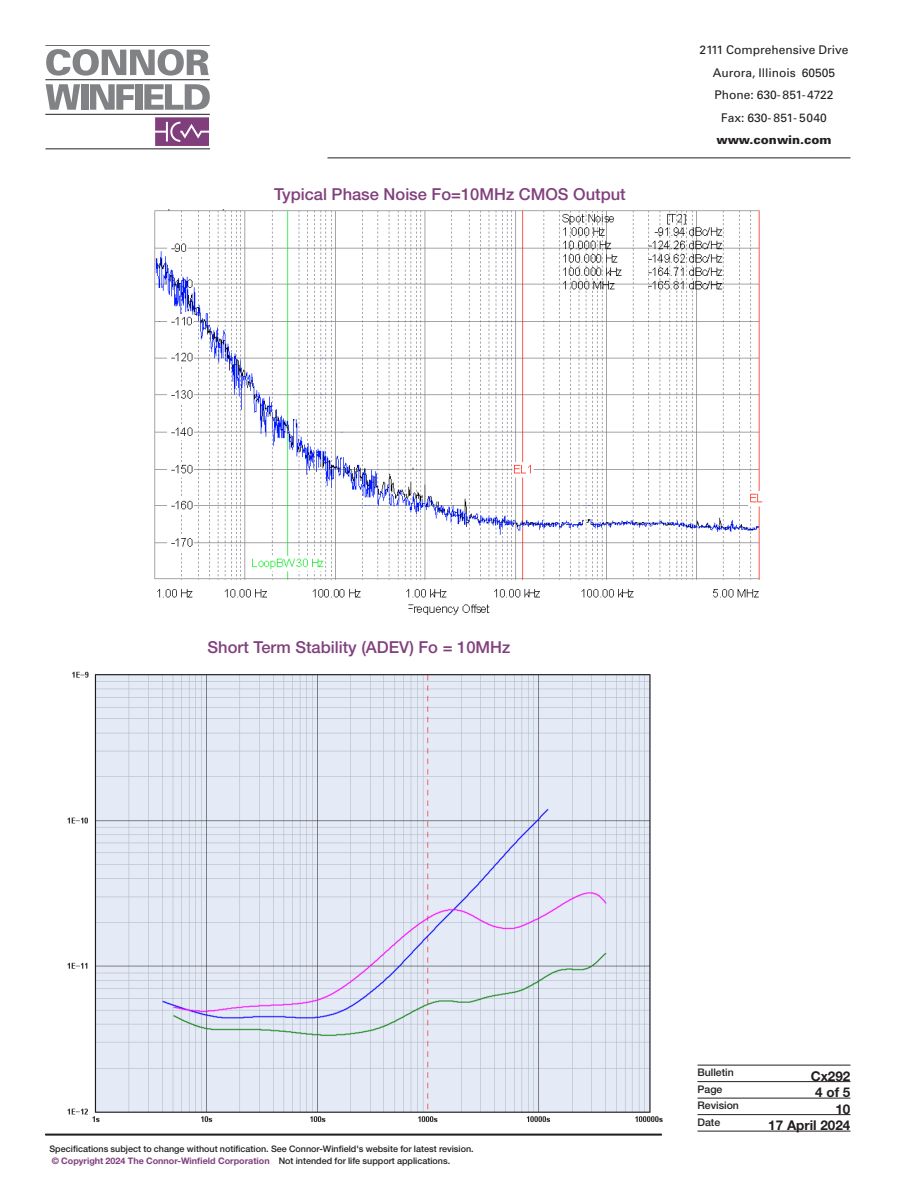
<style>
.page{position:relative;width:918px;height:1188px;background:#fff}
.page>*{position:absolute;margin:0;border:0;box-sizing:border-box;transform-origin:0 0}
.Subhead_2_Centered{font:500 16.5px "Helvetica Neue";color:#81407d}
.ID_2{font:700 13.5px "Helvetica Neue";color:#231f20}
.t1{font:12px/22.5px "Univers";color:#231f20;text-align:center}
.t2{font:900 12px "Univers";color:#231f20}
.ID_1{font:500 10.5px "Helvetica Neue";color:#231f20}
.t3{font:500 9px/12px "Helvetica Neue";color:#231f20}
.s1{font-weight:700;color:#81407d}
</style>
<div class="page">
<hr style="left:45px;top:1134px;width:617px;height:1px;background:#231f20">
<svg style="left:46px;top:49px;width:163px;height:27px"></svg>
<svg style="left:46px;top:84px;width:34px;height:26px"></svg>
<div style="left:81px;top:84px;width:7px;height:26px;background:#808285"></div>
<svg style="left:90px;top:84px;width:44px;height:26px"></svg>
<div style="left:136px;top:84px;width:7px;height:26px;background:#808285"></div>
<svg style="left:144px;top:84px;width:66px;height:26px"></svg>
<hr style="left:45px;top:45px;width:165px;height:1px;background:#231f20">
<hr style="left:45px;top:79px;width:165px;height:1px;background:#231f20">
<hr style="left:45px;top:114px;width:165px;height:1px;background:#231f20">
<svg style="left:155px;top:117px;width:54px;height:29px;background:#935a8f"></svg>
<hr style="left:46px;top:149px;width:164px;height:1px;background:#231f20">
<hr style="left:327px;top:158px;width:524px;height:1px;background:#231f20">
<hr style="left:45px;top:1135px;width:617px;height:1px;background:#231f20">
<hr style="left:698px;top:1065px;width:152px;height:1px;background:#231f20">
<hr style="left:698px;top:1081px;width:152px;height:1px;background:#231f20">
<hr style="left:698px;top:1098px;width:152px;height:1px;background:#231f20">
<hr style="left:698px;top:1114px;width:152px;height:1px;background:#231f20">
<hr style="left:698px;top:1131px;width:152px;height:1px;background:#231f20">
<img style="left:154px;top:210px;width:608px;height:406px">
<img style="left:67px;top:671px;width:596px;height:451px">
<div style="left:657px;top:674px;width:9px;height:163px;background:#fff"></div>
<p class="Subhead_2_Centered" style="left:274px;top:185px;width:353px">Typical Phase Noise Fo=10MHz CMOS Output</p>
<h3 class="t1" style="left:699px;top:39px;width:151px">2111 Comprehensive Drive<br>Aurora, Illinois 60505<br>Phone: 630-851-4722<br>Fax: 630- 851- 5040</h3>
<h3 class="t2" style="left:716px;top:132px;width:117px">www.conwin.com</h3>
<p class="Subhead_2_Centered" style="left:208px;top:637px;width:304px">Short Term Stability (ADEV) Fo = 10MHz</p>
<p class="t3" style="left:50px;top:1143px;width:426px">Specifications subject to change without notification. See Connor-Winfield's website for latest revision. <span class="s1">© Copyright 2024 The Connor-Winfield Corporation</span> Not intended for life support applications.</p>
<p class="ID_1" style="left:698px;top:1066px;width:38px">Bulletin</p>
<p class="ID_2" style="left:811px;top:1068px;width:41px">Cx292</p>
<p class="ID_1" style="left:698px;top:1083px;width:26px">Page</p>
<p class="ID_2" style="left:815px;top:1084px;width:37px">4 of 5</p>
<p class="ID_1" style="left:698px;top:1099px;width:43px">Revision</p>
<p class="ID_2" style="left:835px;top:1101px;width:17px">10</p>
<p class="ID_1" style="left:698px;top:1116px;width:24px">Date</p>
<p class="ID_2" style="left:768px;top:1117px;width:84px">17 April 2024</p>
</div>
